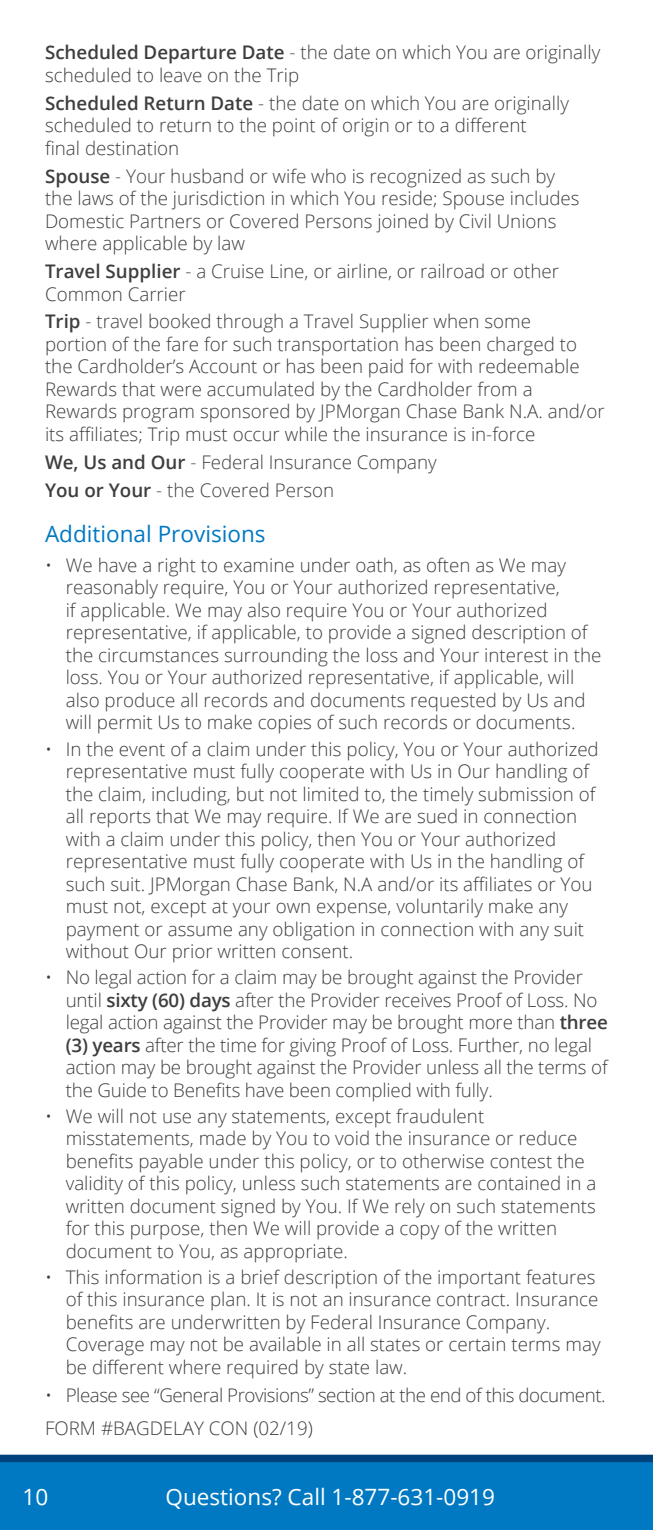
<style>
.page{position:relative;width:653px;height:1530px;background:#fff}
.page>*{position:absolute;margin:0;border:0;box-sizing:border-box;transform-origin:0 0}
.t1{font:22.5px "Open Sans";color:#fff}
.t2{font:22.5px "Open Sans";color:#0079c2}
.t3{font:300 18.75px/22.5px "Open Sans";color:#3e3e3f}
.t4{font:300 18.75px "Open Sans";color:#404041}
.t5{font:300 18.75px "Open Sans";letter-spacing:-.025em;color:#3e3e3f}
.s1{font-weight:600;color:#3e3e3f}
.s2{font-weight:600}
</style>
<div class="page">
<div style="left:0;top:1462px;width:652px;height:68px;background:#0079c2"></div>
<div style="left:0;top:1455px;width:652px;height:7px;background:#01427c"></div>
<h4 class="t4" style="left:45px;top:40px;width:556px"><span class="s1">Scheduled Departure Date</span> - the date on which You are originally</h4>
<p class="t3" style="left:45px;top:63px;width:256px">scheduled to leave on the Trip</p>
<h4 class="t4" style="left:45px;top:90px;width:525px"><span class="s1">Scheduled Return Date</span> - the date on which You are originally</h4>
<p class="t3" style="left:45px;top:114px;width:483px">scheduled to return to the point of origin or to a different final destination</p>
<h4 class="t4" style="left:45px;top:163px;width:511px"><span class="s1">Spouse</span> - Your husband or wife who is recognized as such by</h4>
<p class="t3" style="left:45px;top:187px;width:536px">the laws of the jurisdiction in which You reside; Spouse includes<br>Domestic Partners or Covered Persons joined by Civil Unions where applicable by law</p>
<h4 class="t4" style="left:45px;top:258px;width:515px"><span class="s1">Travel Supplier</span> - a Cruise Line, or airline, or railroad or other</h4>
<p class="t3" style="left:45px;top:282px;width:142px">Common Carrier</p>
<h4 class="t4" style="left:45px;top:309px;width:487px"><span class="s1">Trip</span> - travel booked through a Travel Supplier when some</h4>
<p class="t3" style="left:45px;top:332px;width:561px">portion of the fare for such transportation has been charged to the Cardholder’s Account or has been paid for with redeemable Rewards that were accumulated by the Cardholder from a Rewards program sponsored by JPMorgan Chase Bank N.A. and/or its affiliates; Trip must occur while the insurance is in-force</p>
<h4 class="t4" style="left:45px;top:449px;width:393px"><span class="s1">We, Us and Our</span> - Federal Insurance Company</h4>
<h4 class="t4" style="left:45px;top:477px;width:291px"><span class="s1">You or Your</span> - the Covered Person</h4>
<h3 class="t2" style="left:45px;top:519px;width:222px">Additional Provisions</h3>
<p class="t3" style="left:66px;top:553px;width:537px;text-indent:-21px">• ?We have a right to examine under oath, as often as We may reasonably require, You or Your authorized representative,<br>if applicable. We may also require You or Your authorized representative, if applicable, to provide a signed description of the circumstances surrounding the loss and Your interest in the loss. You or Your authorized representative, if applicable, will also produce all records and documents requested by Us and will permit Us to make copies of such records or documents.</p>
<p class="t3" style="left:66px;top:737px;width:534px;text-indent:-21px">• ?In the event of a claim under this policy, You or Your authorized representative must fully cooperate with Us in Our handling of the claim, including, but not limited to, the timely submission of all reports that We may require. If We are sued in connection with a claim under this policy, then You or Your authorized representative must fully cooperate with Us in the handling of such suit. JPMorgan Chase Bank, N.A and/or its affiliates or You must not, except at your own expense, voluntarily make any payment or assume any obligation in connection with any suit without Our prior written consent.</p>
<p class="t3" style="left:66px;top:966px;width:543px;text-indent:-21px">• ?No legal action for a claim may be brought against the Provider until <span class="s2">sixty (60) days</span> after the Provider receives Proof of Loss. No legal action against the Provider may be brought more than <span class="s2">three (3) years</span> after the time for giving Proof of Loss. Further, no legal action may be brought against the Provider unless all the terms of the Guide to Benefits have been complied with fully.</p>
<p class="t3" style="left:66px;top:1104px;width:532px;text-indent:-21px">• ?We will not use any statements, except fraudulent misstatements, made by You to void the insurance or reduce benefits payable under this policy, or to otherwise contest the validity of this policy, unless such statements are contained in a written document signed by You. If We rely on such statements for this purpose, then We will provide a copy of the written document to You, as appropriate.</p>
<p class="t3" style="left:66px;top:1265px;width:536px;text-indent:-21px">• ?This information is a brief description of the important features of this insurance plan. It is not an insurance contract. Insurance benefits are underwritten by Federal Insurance Company.<br>Coverage may not be available in all states or certain terms may be different where required by state law.</p>
<p class="t5" style="left:45px;top:1382px;width:562px">• ?Please see “General Provisions” section at the end of this document.</p>
<p class="t3" style="left:45px;top:1417px;width:269px">FORM #BAGDELAY CON (02/19)</p>
<p class="t1" style="left:22px;top:1481px;width:27px">10</p>
<p class="t1" style="left:165px;top:1481px;width:331px">Questions? Call 1-877-631-0919</p>
</div>
